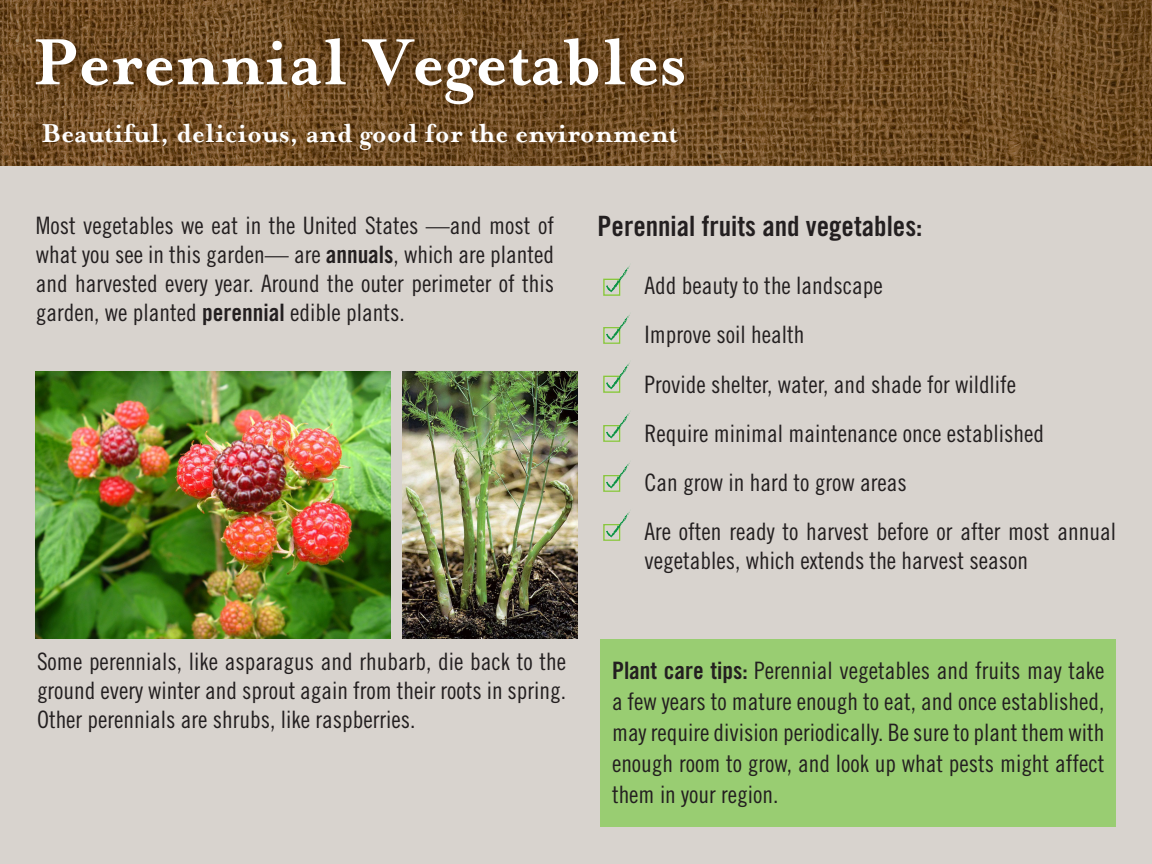
<style>
.page{position:relative;width:1152px;height:864px;background:#fff}
.page>*{position:absolute;margin:0;border:0;box-sizing:border-box;transform-origin:0 0}
.t1{font:700 75px "Mrs Eaves";color:#fff}
.t2{font:700 30px "Mrs Eaves";color:#fff}
.t3{font:28px "Trade Gothic LT Bold Cond Twenty";color:#231f20}
.t4{font:24px/28.8px "Trade Gothic LT Cond Eighteen";color:#231f20;text-align:justify}
.s1{font-family:"Trade Gothic LT Bold Cond Twenty"}
</style>
<div class="page">
<div style="left:0;top:166px;width:1152px;height:698px;background:#d8d3ce"></div>
<svg style="left:0;top:0;width:1152px;height:166px;background:#6f4c23"></svg>
<div style="left:27px;top:24px;width:676px;height:95px;background:#3b2209;opacity:.3"></div>
<div style="left:600px;top:640px;width:516px;height:188px;background:#99cd72"></div>
<img style="left:603px;top:265px;width:27px;height:31px">
<img style="left:603px;top:314px;width:27px;height:30px">
<img style="left:603px;top:362px;width:27px;height:31px">
<img style="left:603px;top:462px;width:27px;height:30px">
<img style="left:603px;top:511px;width:27px;height:30px">
<img style="left:35px;top:372px;width:355px;height:266px">
<img style="left:403px;top:372px;width:175px;height:266px">
<img style="left:603px;top:412px;width:27px;height:30px">
<p class="t1" style="left:33px;top:19px;width:654px">Perennial Vegetables</p>
<p class="t2" style="left:41px;top:116px;width:638px">Beautiful, delicious, and good for the environment</p>
<p class="t4" style="left:36px;top:211px;width:520px">Most vegetables we eat in the United States —and most of what you see in this garden— are <span class="s1">annuals</span>, which are planted and harvested every year. Around the outer perimeter of this garden, we planted <span class="s1">perennial</span> edible plants.</p>
<p class="t4" style="left:37px;top:647px;width:531px">Some perennials, like asparagus and rhubarb, die back to the ground every winter and sprout again from their roots in spring.<br>Other perennials are shrubs, like raspberries.</p>
<p class="t3" style="left:598px;top:209px;width:326px">Perennial fruits and vegetables:</p>
<p class="t4" style="left:644px;top:271px;width:240px">Add beauty to the landscape</p>
<p class="t4" style="left:644px;top:320px;width:161px">Improve soil health</p>
<p class="t4" style="left:644px;top:369px;width:373px">Provide shelter, water, and shade for wildlife</p>
<p class="t4" style="left:644px;top:419px;width:401px">Require minimal maintenance once established</p>
<p class="t4" style="left:644px;top:468px;width:264px">Can grow in hard to grow areas</p>
<p class="t4" style="left:644px;top:517px;width:473px">Are often ready to harvest before or after most annual vegetables, which extends the harvest season</p>
<p class="t4" style="left:612px;top:654px;width:494px;line-height:31px"><span class="s1">Plant care tips:</span> Perennial vegetables and fruits may take a few years to mature enough to eat, and once established, may require division periodically. Be sure to plant them with enough room to grow, and look up what pests might affect them in your region.</p>
</div>
